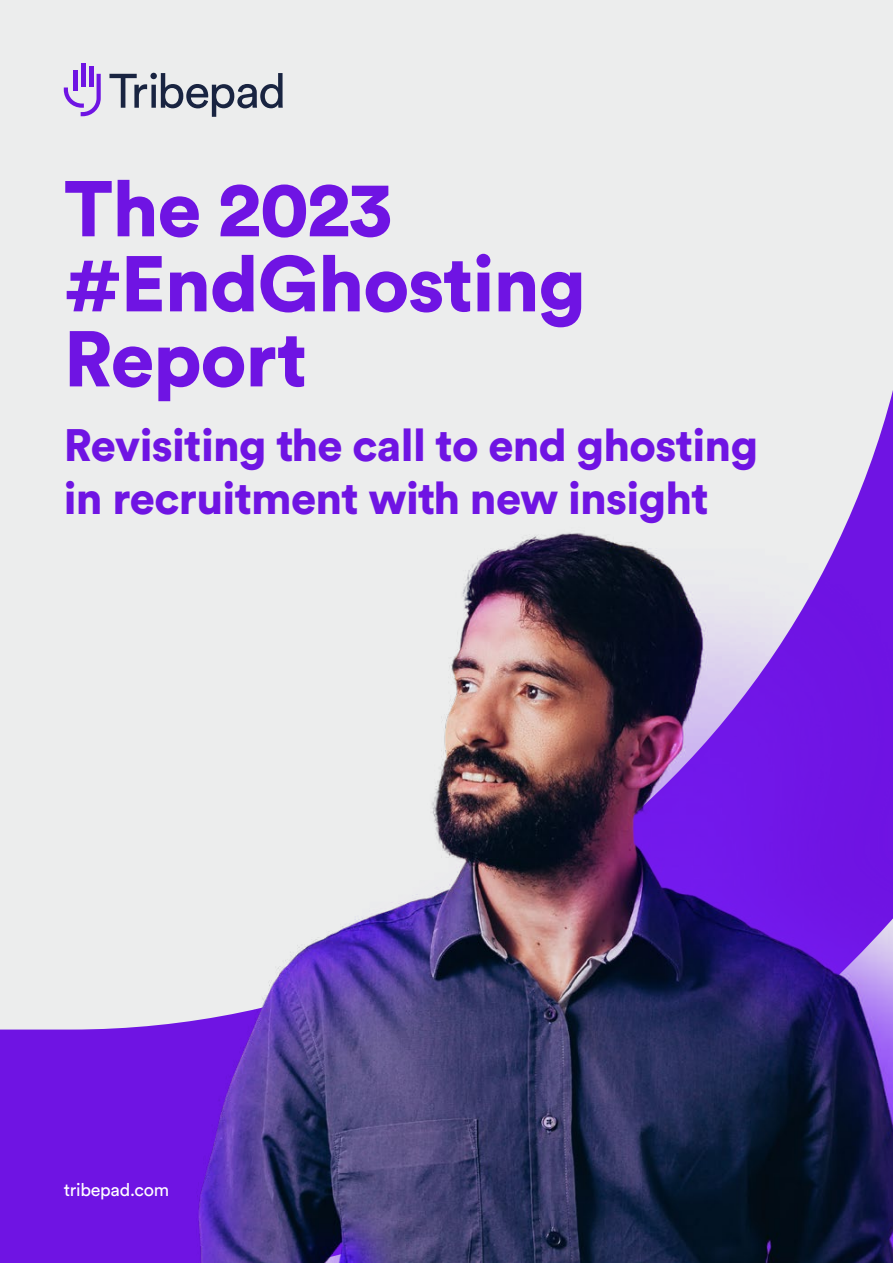
<style>
.page{position:relative;width:893px;height:1263px;background:#eceded}
.page>*{position:absolute;margin:0;border:0;box-sizing:border-box;transform-origin:0 0}
.t1{font:900 78px/75px "Circular Std";letter-spacing:-.015em;color:#6f14e3}
.t2{font:900 45px/52.5px "Circular Std";letter-spacing:-.015em;color:#6f14e3}
.t3{font:18px "Circular Std";letter-spacing:-.015em;color:#fff}
</style>
<div class="page">
<img style="left:0;top:469px;width:893px;height:794px">
<hr style="left:89px;top:66px;width:4px;height:21px;background:#6f14e3">
<hr style="left:81px;top:64px;width:4px;height:23px;background:#6f14e3">
<svg style="left:64px;top:74px;width:37px;height:42px"></svg>
<hr style="left:74px;top:70px;width:4px;height:20px;background:#6f14e3">
<svg style="left:109px;top:73px;width:174px;height:44px"></svg>
<h1 class="t1" style="left:64px;top:170px;width:524px">The 2023 #EndGhosting<br>Report</h1>
<p class="t2" style="left:64px;top:418px;width:696px">Revisiting the call to end ghosting in recruitment with new insight</p>
<p class="t3" style="left:64px;top:1179px;width:107px">tribepad.com</p>
</div>
